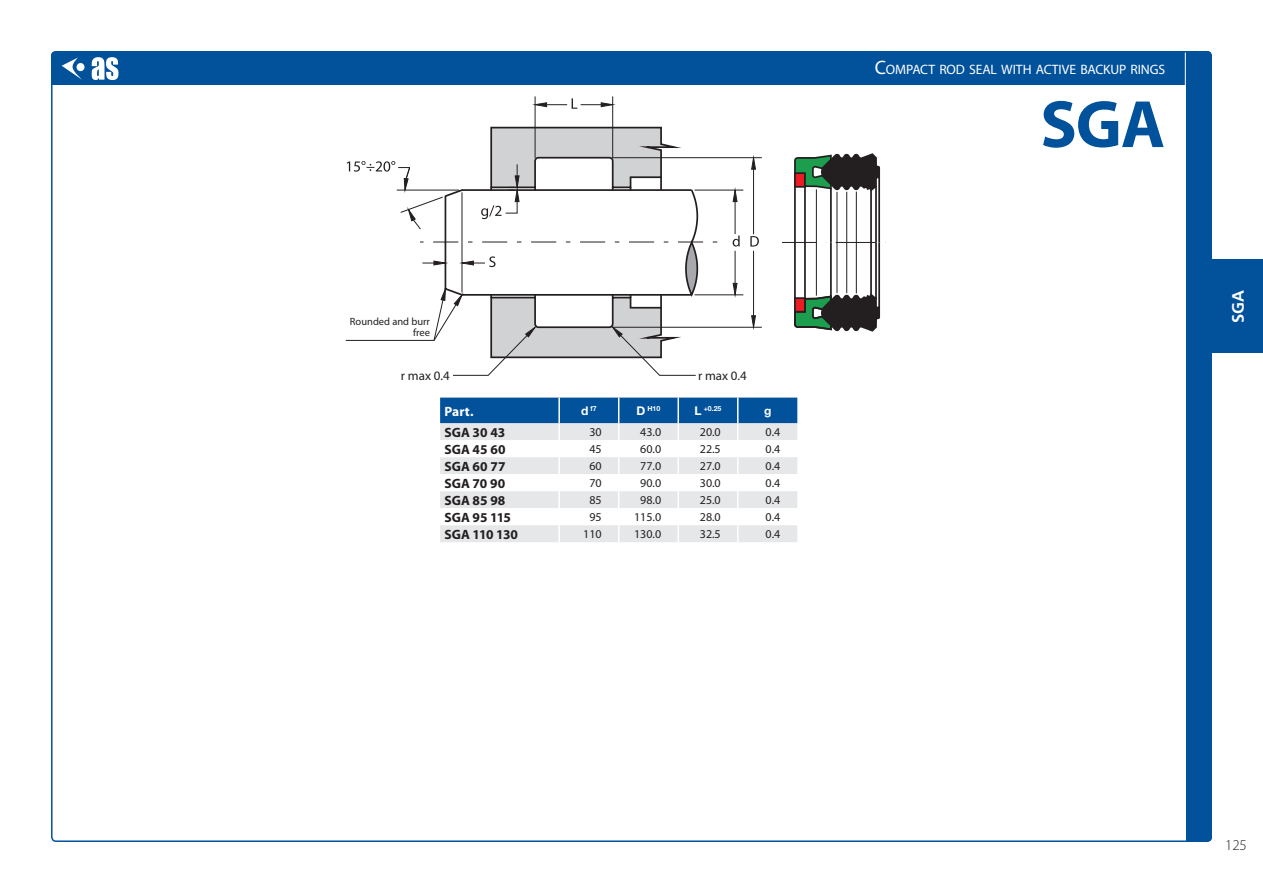
<style>
.page{position:relative;width:1263px;height:893px;background:#fff}
.page>*{position:absolute;margin:0;border:0;box-sizing:border-box;transform-origin:0 0}
.t1{font:700 67.5px "Myriad Pro";color:#01519b}
.t2{font:700 16.5px "Frutiger";color:#fff}
.t3{font:300 15px "Myriad Pro";color:#231f20}
.t4{font:13.65px "Myriad Pro";letter-spacing:-.005em;color:#fff}
.t5{font:700 13.5px "Myriad Pro";letter-spacing:.005em;color:#231f20}
.t6{font:700 13.5px "Myriad Pro";letter-spacing:-.015em;color:#231f20}
.t7{font:700 13.5px "Myriad Pro";color:#fff}
.t8{font:12.9px "Myriad Pro";color:#231f20}
.t9{font:12px "Myriad Pro";color:#231f20}
.t10{font:700 12px "Helvetica Neue LT Std";color:#fff}
.t11{font:10.5px/10.5px "Myriad Pro";color:#231f20;text-align:right}
.t12{font:700 7.05px "Helvetica Neue LT Std";color:#fff}
.s1{font-size:12px}
.s2{font-size:19.5px}
</style>
<div class="page">
<div style="left:52px;top:52px;width:1159px;height:789px;background:#01519b;border-radius:4px"></div>
<hr style="left:1185px;top:52px;width:1px;height:790px;background:#fff">
<div style="left:51px;top:85px;width:1134px;height:757px;background:#fff"></div>
<svg style="left:92px;top:57px;width:26px;height:23px"></svg>
<svg style="left:62px;top:57px;width:20px;height:23px"></svg>
<div style="left:77px;top:63px;width:8px;height:8px;background:#fff;border-radius:50%"></div>
<div style="left:1205px;top:260px;width:58px;height:93px;background:#01519b"></div>
<hr style="left:612px;top:96px;width:1px;height:62px;background:#231f20">
<hr style="left:535px;top:96px;width:1px;height:62px;background:#231f20">
<svg style="left:535px;top:98px;width:79px;height:11px"></svg>
<svg style="left:722px;top:157px;width:40px;height:173px"></svg>
<svg style="left:751px;top:157px;width:4px;height:12px"></svg>
<svg style="left:750px;top:236px;width:9px;height:11px"></svg>
<svg style="left:751px;top:316px;width:4px;height:12px"></svg>
<svg style="left:346px;top:126px;width:376px;height:250px"></svg>
<svg style="left:782px;top:153px;width:104px;height:179px"></svg>
<div style="left:696px;top:368px;width:71px;height:15px;background:#fff"></div>
<div style="left:366px;top:368px;width:86px;height:15px;background:#fff"></div>
<svg style="left:440px;top:398px;width:357px;height:144px"></svg>
<p class="t11" style="left:350px;top:316px;width:82px">Rounded and burr free</p>
<p class="t8" style="left:401px;top:368px;width:50px">r max 0.4</p>
<p class="t8" style="left:698px;top:368px;width:50px">r max 0.4</p>
<p class="t7" style="left:444px;top:402px;width:31px">Part.</p>
<p class="t12" style="left:581px;top:404px;width:17px"><span class="s1">d</span> f7</p>
<p class="t12" style="left:637px;top:404px;width:25px"><span class="s1">D</span> H10</p>
<p class="t12" style="left:695px;top:404px;width:28px"><span class="s1">L</span> +0.25</p>
<p class="t10" style="left:764px;top:403px;width:9px">g</p>
<p class="t5" style="left:444px;top:423px;width:62px">SGA 30 43</p>
<p class="t9" style="left:589px;top:425px;width:14px">30</p>
<p class="t9" style="left:640px;top:425px;width:22px">43.0</p>
<p class="t9" style="left:700px;top:425px;width:22px">20.0</p>
<p class="t9" style="left:765px;top:425px;width:16px">0.4</p>
<p class="t5" style="left:444px;top:440px;width:63px">SGA 45 60</p>
<p class="t9" style="left:589px;top:442px;width:14px">45</p>
<p class="t9" style="left:640px;top:442px;width:22px">60.0</p>
<p class="t9" style="left:700px;top:442px;width:22px">22.5</p>
<p class="t9" style="left:765px;top:442px;width:16px">0.4</p>
<p class="t5" style="left:444px;top:457px;width:63px">SGA 60 77</p>
<p class="t9" style="left:589px;top:459px;width:14px">60</p>
<p class="t9" style="left:640px;top:459px;width:22px">77.0</p>
<p class="t9" style="left:700px;top:459px;width:22px">27.0</p>
<p class="t9" style="left:765px;top:459px;width:16px">0.4</p>
<p class="t5" style="left:444px;top:474px;width:62px">SGA 70 90</p>
<p class="t9" style="left:589px;top:476px;width:14px">70</p>
<p class="t9" style="left:640px;top:476px;width:22px">90.0</p>
<p class="t9" style="left:700px;top:476px;width:22px">30.0</p>
<p class="t9" style="left:765px;top:476px;width:16px">0.4</p>
<p class="t5" style="left:444px;top:491px;width:63px">SGA 85 98</p>
<p class="t9" style="left:589px;top:493px;width:14px">85</p>
<p class="t9" style="left:640px;top:493px;width:22px">98.0</p>
<p class="t9" style="left:700px;top:493px;width:22px">25.0</p>
<p class="t9" style="left:765px;top:493px;width:16px">0.4</p>
<p class="t5" style="left:444px;top:508px;width:68px">SGA 95 115</p>
<p class="t9" style="left:589px;top:510px;width:14px">95</p>
<p class="t9" style="left:634px;top:510px;width:29px">115.0</p>
<p class="t9" style="left:700px;top:510px;width:22px">28.0</p>
<p class="t9" style="left:765px;top:510px;width:16px">0.4</p>
<p class="t6" style="left:444px;top:525px;width:75px">SGA 110 130</p>
<p class="t9" style="left:583px;top:527px;width:20px">110</p>
<p class="t9" style="left:634px;top:527px;width:29px">130.0</p>
<p class="t9" style="left:700px;top:527px;width:22px">32.5</p>
<p class="t9" style="left:765px;top:527px;width:16px">0.4</p>
<p class="t4" style="left:875px;top:61px;width:292px"><span class="s2">C</span>OMPACT ROD SEAL WITH ACTIVE BACKUP RINGS</p>
<h1 class="t1" style="left:1040px;top:80px;width:126px">SGA</h1>
<h2 class="t2" style="left:1228px;top:323px;width:35px;rotate:-90deg">SGA</h2>
<p class="t3" style="left:1225px;top:836px;width:23px">125</p>
</div>
